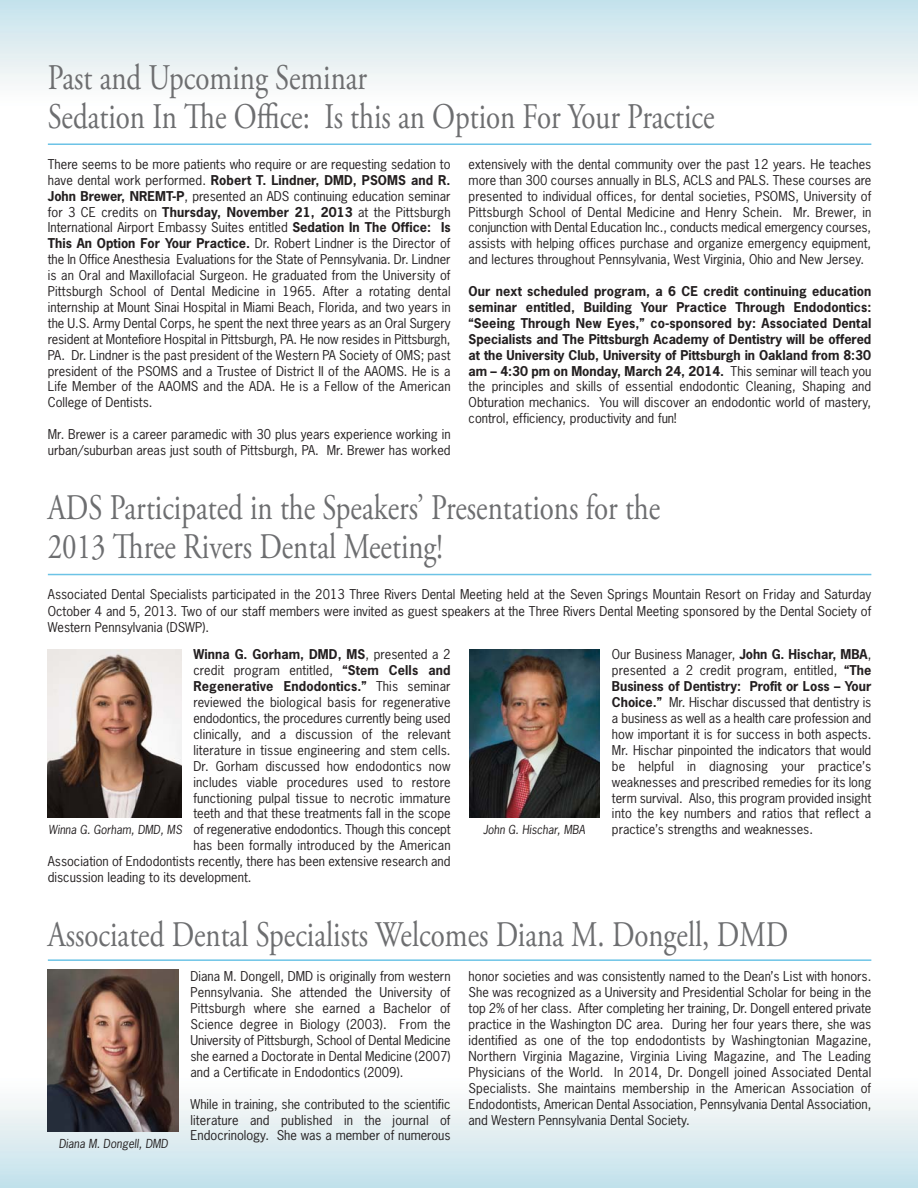
<style>
.page{position:relative;width:918px;height:1188px;background:#fff}
.page>*{position:absolute;margin:0;border:0;box-sizing:border-box;transform-origin:0 0}
.t1{font:36px/39px "Adobe Garamond Pro";color:#6d6e70;scale:.8 1}
.t2{font:12.75px/15.9px "News Gothic";color:#231f20;text-align:justify}
.t3{font:700 12.75px/15.9px "News Gothic";color:#231f20;text-align:justify}
.t4{font:11.7px "News Gothic";color:#231f20}
.s1{font-weight:700}
.s2{font-weight:400}
</style>
<div class="page">
<img style="left:0;top:0;width:918px;height:1188px">
<hr style="left:48px;top:959px;width:823px;height:2px;background:#6cc3e6">
<hr style="left:48px;top:143px;width:823px;height:2px;background:#6cc3e6">
<hr style="left:48px;top:574px;width:823px;height:1px;background:#6cc3e6">
<img style="left:48px;top:649px;width:133px;height:168px">
<img style="left:48px;top:969px;width:130px;height:163px">
<img style="left:469px;top:649px;width:131px;height:168px">
<p class="t1" style="left:48px;top:61px;width:835px">Past and Upcoming Seminar<br>Sedation In The Office: Is this an Option For Your Practice</p>
<p class="t2" style="left:48px;top:157px;width:404px">There seems to be more patients who require or are requesting sedation to have dental work performed. <span class="s1">Robert T. Lindner, DMD, PSOMS and R.<br>John Brewer, NREMT-P</span>, presented an ADS continuing education seminar for 3 CE credits on <span class="s1">Thursday, November 21, 2013</span> at the Pittsburgh International Airport Embassy Suites entitled <span class="s1">Sedation In The Office: Is This An Option For Your Practice.</span> Dr. Robert Lindner is the Director of the In Office Anesthesia Evaluations for the State of Pennsylvania. Dr. Lindner is an Oral and Maxillofacial Surgeon. He graduated from the University of Pittsburgh School of Dental Medicine in 1965. After a rotating dental internship at Mount Sinai Hospital in Miami Beach, Florida, and two years in the U.S. Army Dental Corps, he spent the next three years as an Oral Surgery resident at Montefiore Hospital in Pittsburgh, PA. He now resides in Pittsburgh, PA. Dr. Lindner is the past president of the Western PA Society of OMS; past president of the PSOMS and a Trustee of District II of the AAOMS. He is a Life Member of the AAOMS and the ADA. He is a Fellow of the American College of Dentists.</p>
<p class="t2" style="left:48px;top:427px;width:404px">Mr. Brewer is a career paramedic with 30 plus years experience working in urban/suburban areas just south of Pittsburgh, PA. Mr. Brewer has worked</p>
<p class="t2" style="left:469px;top:157px;width:404px">extensively with the dental community over the past 12 years. He teaches more than 300 courses annually in BLS, ACLS and PALS. These courses are presented to individual offices, for dental societies, PSOMS, University of Pittsburgh School of Dental Medicine and Henry Schein. Mr. Brewer, in conjunction with Dental Education Inc., conducts medical emergency courses, assists with helping offices purchase and organize emergency equipment, and lectures throughout Pennsylvania, West Virginia, Ohio and New Jersey.</p>
<p class="t3" style="left:469px;top:284px;width:404px">Our next scheduled program, a 6 CE credit continuing education seminar entitled, Building Your Practice Through Endodontics: “Seeing Through New Eyes,” co-sponsored by: Associated Dental Specialists and The Pittsburgh Academy of Dentistry will be offered at the University Club, University of Pittsburgh in Oakland from 8:30 am – 4:30 pm on Monday, March 24, 2014. <span class="s2">This seminar will teach you the principles and skills of essential endodontic Cleaning, Shaping and Obturation mechanics. You will discover an endodontic world of mastery, control, efficiency, productivity and fun!</span></p>
<p class="t1" style="left:48px;top:492px;width:767px">ADS Participated in the Speakers’ Presentations for the<br>2013 Three Rivers Dental Meeting!</p>
<p class="t2" style="left:48px;top:587px;width:825px;line-height:16.5px">Associated Dental Specialists participated in the 2013 Three Rivers Dental Meeting held at the Seven Springs Mountain Resort on Friday and Saturday October 4 and 5, 2013. Two of our staff members were invited as guest speakers at the Three Rivers Dental Meeting sponsored by the Dental Society of Western Pennsylvania (DSWP).</p>
<p class="t3" style="left:193px;top:648px;width:259px">Winna G. Gorham, DMD, MS<span class="s2">, presented a 2</span></p>
<p class="t2" style="left:193px;top:664px;width:259px">credit program entitled, <span class="s1">“Stem Cells and</span></p>
<p class="t3" style="left:193px;top:680px;width:259px">Regenerative Endodontics.” <span class="s2">This seminar</span></p>
<p class="t2" style="left:193px;top:695px;width:259px">reviewed the biological basis for regenerative</p>
<p class="t2" style="left:193px;top:711px;width:259px">endodontics, the procedures currently being used</p>
<p class="t2" style="left:193px;top:727px;width:259px">clinically, and a discussion of the relevant</p>
<p class="t2" style="left:193px;top:743px;width:259px">literature in tissue engineering and stem cells.</p>
<p class="t2" style="left:193px;top:759px;width:259px">Dr. Gorham discussed how endodontics now</p>
<p class="t2" style="left:193px;top:775px;width:259px">includes viable procedures used to restore</p>
<p class="t2" style="left:193px;top:791px;width:259px">functioning pulpal tissue to necrotic immature</p>
<p class="t2" style="left:193px;top:807px;width:259px">teeth and that these treatments fall in the scope</p>
<p class="t2" style="left:193px;top:823px;width:259px">of regenerative endodontics. Though this concept</p>
<p class="t2" style="left:193px;top:839px;width:259px">has been formally introduced by the American</p>
<p class="t2" style="left:48px;top:854px;width:404px">Association of Endodontists recently, there has been extensive research and</p>
<p class="t2" style="left:48px;top:870px;width:205px">discussion leading to its development.</p>
<p class="t2" style="left:612px;top:648px;width:261px">Our Business Manager, <span class="s1">John G. Hischar, MBA</span>, presented a 2 credit program, entitled, <span class="s1">“The Business of Dentistry: Profit or Loss – Your Choice.”</span> Mr. Hischar discussed that dentistry is a business as well as a health care profession and how important it is for success in both aspects.<br>Mr. Hischar pinpointed the indicators that would be helpful in diagnosing your practice’s weaknesses and prescribed remedies for its long term survival. Also, this program provided insight into the key numbers and ratios that reflect a practice’s strengths and weaknesses.</p>
<p class="t4" style="left:49px;top:825px;width:136px">Winna G. Gorham, DMD, MS</p>
<p class="t4" style="left:483px;top:825px;width:104px">John G. Hischar, MBA</p>
<p class="t1" style="left:48px;top:918px;width:927px">Associated Dental Specialists Welcomes Diana M. Dongell, DMD</p>
<p class="t4" style="left:59px;top:1138px;width:112px">Diana M. Dongell, DMD</p>
<p class="t2" style="left:190px;top:970px;width:262px">Diana M. Dongell, DMD is originally from western Pennsylvania. She attended the University of Pittsburgh where she earned a Bachelor of Science degree in Biology (2003). From the University of Pittsburgh, School of Dental Medicine she earned a Doctorate in Dental Medicine (2007) and a Certificate in Endodontics (2009).</p>
<p class="t2" style="left:190px;top:1097px;width:262px">While in training, she contributed to the scientific literature and published in the journal of Endocrinology. She was a member of numerous</p>
<p class="t2" style="left:469px;top:970px;width:404px">honor societies and was consistently named to the Dean’s List with honors.<br>She was recognized as a University and Presidential Scholar for being in the top 2% of her class. After completing her training, Dr. Dongell entered private practice in the Washington DC area. During her four years there, she was identified as one of the top endodontists by Washingtonian Magazine, Northern Virginia Magazine, Virginia Living Magazine, and The Leading Physicians of the World. In 2014, Dr. Dongell joined Associated Dental Specialists. She maintains membership in the American Association of Endodontists, American Dental Association, Pennsylvania Dental Association, and Western Pennsylvania Dental Society.</p>
</div>
